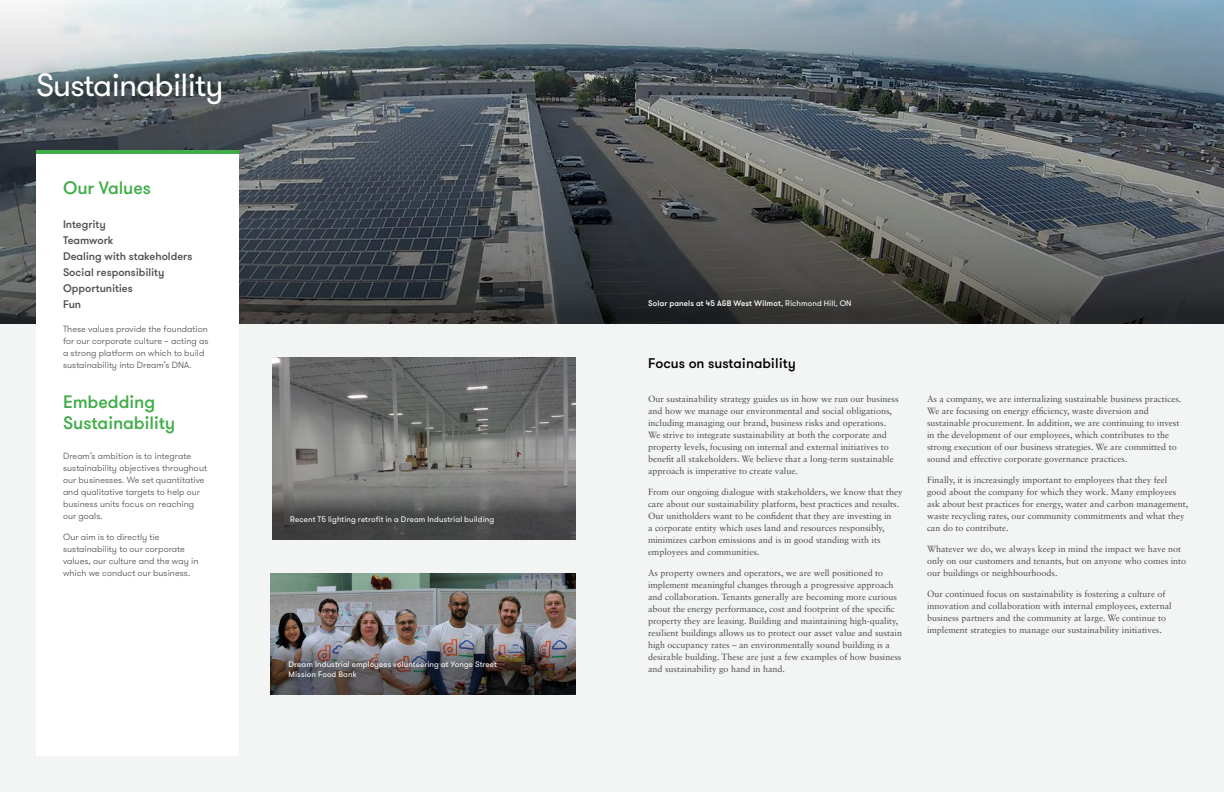
<style>
.page{position:relative;width:1224px;height:792px;background:#fff}
.page>*{position:absolute;margin:0;border:0;box-sizing:border-box;transform-origin:0 0}
.t1{font:32px "GT Walsheim";letter-spacing:-.03em;color:#fff}
.t2{font:500 18px/21.6px "GT Walsheim";letter-spacing:-.01em;color:#41ad49}
.t3{font:500 14px "GT Walsheim";color:#000}
.t4{font:500 11px/16px "GT Walsheim";letter-spacing:-.005em;color:#4d4d4f}
.t5{font:9px/12px "Sabon LT Std";color:#4d4d4f}
.t6{font:300 9px/12px "GT Walsheim";letter-spacing:.005em;color:#4d4d4f}
.t7{font:8px/9.6px "GT Walsheim";letter-spacing:.01em;color:#fff}
.t8{font:500 8px "GT Walsheim";letter-spacing:.015em;color:#fff}
.s1{font-weight:400}
</style>
<div class="page">
<div style="left:0;top:305px;width:1224px;height:487px;background:#f3f4f4"></div>
<svg style="left:0;top:0;width:1224px;height:324px;background:#5e666a"></svg>
<img style="left:271px;top:574px;width:305px;height:66px">
<div style="left:36px;top:154px;width:202px;height:602px;background:#fff"></div>
<img style="left:272px;top:358px;width:304px;height:128px">
<hr style="left:36px;top:150px;width:202px;height:4px;background:#41ad49">
<div style="left:19px;top:54px;width:222px;height:70px;background:#000;opacity:.45"></div>
<svg style="left:272px;top:486px;width:304px;height:54px;background:#565757"></svg>
<img style="left:271px;top:640px;width:305px;height:55px">
<h1 class="t1" style="left:36px;top:65px;width:189px">Sustainability</h1>
<h2 class="t2" style="left:63px;top:178px;width:90px">Our Values</h2>
<p class="t4" style="left:63px;top:217px;width:131px">Integrity<br>Teamwork<br>Dealing with stakeholders<br>Social responsibility<br>Opportunities<br>Fun</p>
<p class="t6" style="left:63px;top:323px;width:147px">These values provide the foundation for our corporate culture – acting as a strong platform on which to build sustainability into Dream’s DNA.</p>
<h2 class="t2" style="left:63px;top:391px;width:114px">Embedding<br>Sustainability</h2>
<p class="t6" style="left:63px;top:450px;width:146px">Dream’s ambition is to integrate sustainability objectives throughout our businesses. We set quantitative and qualitative targets to help our business units focus on reaching our goals.</p>
<p class="t6" style="left:63px;top:531px;width:137px">Our aim is to directly tie sustainability to our corporate values, our culture and the way in which we conduct our business.</p>
<p class="t7" style="left:290px;top:515px;width:206px">Recent T5 lighting retrofit in a Dream Industrial building</p>
<p class="t7" style="left:289px;top:660px;width:210px">Dream Industrial employees volunteering at Yonge Street<br>Mission Food Bank</p>
<p class="t8" style="left:648px;top:298px;width:205px">Solar panels at 45 A&amp;B West Wilmot<span class="s1">, Richmond Hill, ON</span></p>
<h3 class="t3" style="left:648px;top:354px;width:149px">Focus on sustainability</h3>
<p class="t5" style="left:648px;top:393px;width:252px">Our sustainability strategy guides us in how we run our business and how we manage our environmental and social obligations, including managing our brand, business risks and operations.<br>We strive to integrate sustainability at both the corporate and property levels, focusing on internal and external initiatives to benefit all stakeholders. We believe that a long-term sustainable approach is imperative to create value.</p>
<p class="t5" style="left:648px;top:486px;width:256px">From our ongoing dialogue with stakeholders, we know that they care about our sustainability platform, best practices and results.<br>Our unitholders want to be confident that they are investing in<br>a corporate entity which uses land and resources responsibly, minimizes carbon emissions and is in good standing with its employees and communities.</p>
<p class="t5" style="left:648px;top:567px;width:256px">As property owners and operators, we are well positioned to implement meaningful changes through a progressive approach and collaboration. Tenants generally are becoming more curious about the energy performance, cost and footprint of the specific property they are leasing. Building and maintaining high-quality, resilient buildings allows us to protect our asset value and sustain high occupancy rates – an environmentally sound building is a desirable building. These are just a few examples of how business and sustainability go hand in hand.</p>
<p class="t5" style="left:927px;top:393px;width:256px">As a company, we are internalizing sustainable business practices.<br>We are focusing on energy efficiency, waste diversion and sustainable procurement. In addition, we are continuing to invest in the development of our employees, which contributes to the strong execution of our business strategies. We are committed to sound and effective corporate governance practices.</p>
<p class="t5" style="left:927px;top:474px;width:263px">Finally, it is increasingly important to employees that they feel good about the company for which they work. Many employees ask about best practices for energy, water and carbon management, waste recycling rates, our community commitments and what they can do to contribute.</p>
<p class="t5" style="left:927px;top:543px;width:261px">Whatever we do, we always keep in mind the impact we have not only on our customers and tenants, but on anyone who comes into our buildings or neighbourhoods.</p>
<p class="t5" style="left:927px;top:588px;width:246px">Our continued focus on sustainability is fostering a culture of innovation and collaboration with internal employees, external business partners and the community at large. We continue to implement strategies to manage our sustainability initiatives.</p>
</div>
